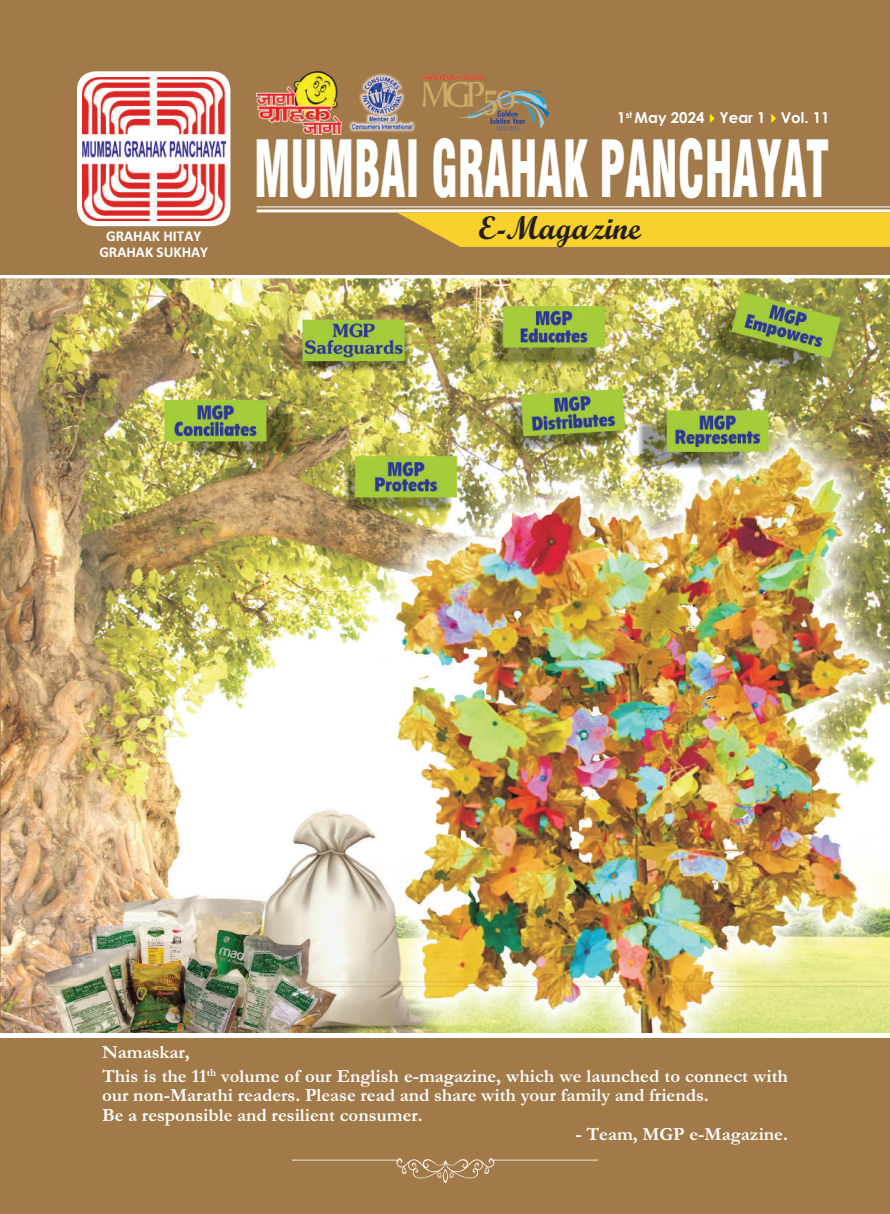
<style>
.page{position:relative;width:890px;height:1214px;background:#fff}
.page>*{position:absolute;margin:0;border:0;box-sizing:border-box;transform-origin:0 0}
.t1{font:900 condensed 76.65px "Swiss 721 BT";color:#fff;scale:.59 1}
.t2{font:33px "Script MT Bold";color:#231f20}
.t3{font:700 18.75px/23.7px "Garamond";color:#fff}
.t4{font:700 15px "Calibri";color:#fff}
.t5{font:700 15px "Century Gothic";color:#fff}
</style>
<div class="page">
<div style="left:0;top:0;width:890px;height:982px;background:#a27a4a"></div>
<hr style="left:257px;top:206px;width:633px;height:1px;background:#fff">
<hr style="left:257px;top:209px;width:633px;height:3px;background:#fff">
<svg style="left:397px;top:212px;width:493px;height:35px;background:#f1ca2f"></svg>
<svg style="left:78px;top:72px;width:152px;height:153px"></svg>
<div style="left:77px;top:71px;width:153px;height:155px;border:2px solid #fff;border-radius:18px"></div>
<img style="left:82px;top:77px;width:143px;height:143px">
<img style="left:257px;top:71px;width:85px;height:63px">
<img style="left:349px;top:73px;width:66px;height:59px">
<hr style="left:0;top:275px;width:890px;height:3px;background:#fff">
<img style="left:0;top:982px;width:839px;height:4px">
<img style="left:0;top:278px;width:890px;height:704px">
<img style="left:0;top:986px;width:890px;height:228px">
<img style="left:293px;top:1159px;width:305px;height:24px">
<img style="left:102px;top:1046px;width:87px;height:15px">
<img style="left:102px;top:1069px;width:104px;height:13px">
<svg style="left:207px;top:1068px;width:9px;height:8px"></svg>
<div style="left:216px;top:1070px;width:572px;height:16px;background:#a27a4a"></div>
<div style="left:103px;top:1089px;width:605px;height:17px;background:#a27a4a"></div>
<div style="left:103px;top:1109px;width:320px;height:16px;background:#a27a4a"></div>
<div style="left:576px;top:1128px;width:211px;height:17px;background:#a27a4a"></div>
<hr style="left:0;top:1033px;width:889px;height:4px;background:#fff">
<img style="left:422px;top:75px;width:127px;height:56px">
<p class="t5" style="left:617px;top:109px;width:214px">1<sup>st</sup> May 2024 Year 1 Vol. 11</p>
<p class="t4" style="left:106px;top:227px;width:97px">GRAHAK HITAY</p>
<p class="t4" style="left:99px;top:243px;width:110px">GRAHAK SUKHAY</p>
<h1 class="t1" style="left:254px;top:140px;width:975px">MUMBAI GRAHAK PANCHAYAT</h1>
<h2 class="t2" style="left:478px;top:216px;width:164px">E-Magazine</h2>
<p class="t3" style="left:102px;top:1042px;width:687px">Namaskar,<br>This is the 11<sup>th</sup> volume of our English e-magazine, which we launched to connect with</p>
<p class="t3" style="left:102px;top:1087px;width:608px;line-height:19.5px">our non-Marathi readers. Please read and share with your family and friends.<br>Be a responsible and resilient consumer.</p>
<p class="t3" style="left:575px;top:1124px;width:214px">- Team, MGP e-Magazine.</p>
</div>
